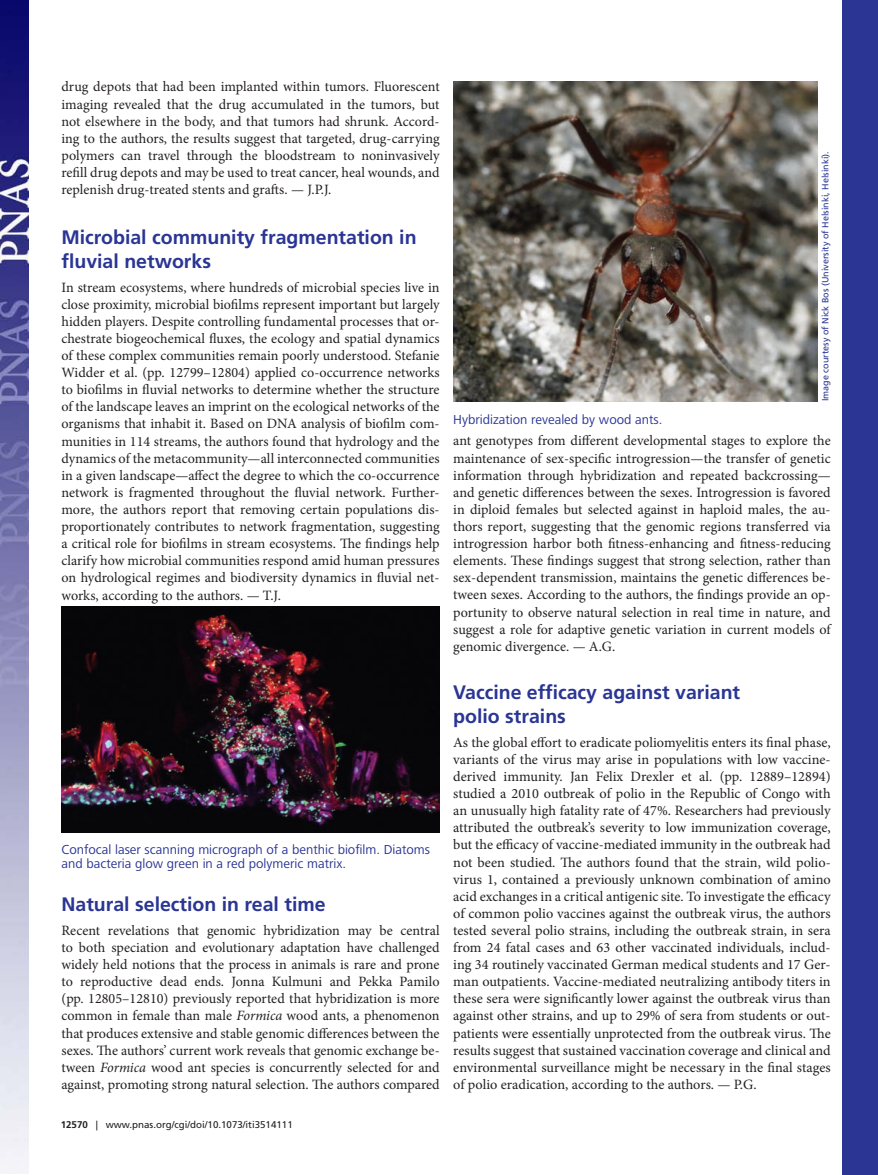
<style>
.page{position:relative;width:878px;height:1175px;background:#fff}
.page>*{position:absolute;margin:0;border:0;box-sizing:border-box;transform-origin:0 0}
.t1{font:700 19.5px/24px "Frutiger LT Std";color:#2a3594}
.t2{font:14.25px/17.1px "Minion Pro";color:#231f20;text-align:justify}
.t3{font:13.5px/14.2px "Frutiger Next LTCE";color:#2a3594}
.t4{font:9.75px "Frutiger LT Std";color:#231f20}
.t5{font:9px "Frutiger LT Std";color:#2a3594}
.s1{font-style:italic}
.s2{font-weight:700}
</style>
<div class="page">
<img style="left:0;top:0;width:28px;height:1173px">
<div style="left:841px;top:0;width:37px;height:1174px;background:#2a3594"></div>
<img style="left:62px;top:607px;width:377px;height:225px">
<img style="left:453px;top:82px;width:364px;height:319px">
<p class="t2" style="left:61px;top:78px;width:380px">drug depots that had been implanted within tumors. Fluorescent imaging revealed that the drug accumulated in the tumors, but not elsewhere in the body, and that tumors had shrunk. Accord&shy;ing to the authors, the results suggest that targeted, drug-carrying polymers can travel through the bloodstream to noninvasively refill drug depots and may be used to treat cancer, heal wounds, and replenish drug-treated stents and grafts. — J.P.J.</p>
<h1 class="t1" style="left:61px;top:225px;width:357px">Microbial community fragmentation in fluvial networks</h1>
<p class="t2" style="left:61px;top:278px;width:380px">In stream ecosystems, where hundreds of microbial species live in close proximity, microbial biofilms represent important but largely hidden players. Despite controlling fundamental processes that or&shy;chestrate biogeochemical fluxes, the ecology and spatial dynamics of these complex communities remain poorly understood. Stefanie Widder et al. (pp. 12799–12804) applied co-occurrence networks to biofilms in fluvial networks to determine whether the structure of the landscape leaves an imprint on the ecological networks of the organisms that inhabit it. Based on DNA analysis of biofilm com&shy;munities in 114 streams, the authors found that hydrology and the dynamics of the metacommunity—all interconnected communities in a given landscape—affect the degree to which the co-occurrence network is fragmented throughout the fluvial network. Further&shy;more, the authors report that removing certain populations dis&shy;proportionately contributes to network fragmentation, suggesting a critical role for biofilms in stream ecosystems. The findings help clarify how microbial communities respond amid human pressures on hydrological regimes and biodiversity dynamics in fluvial net&shy;works, according to the authors. — T.J.</p>
<p class="t3" style="left:61px;top:842px;width:370px">Confocal laser scanning micrograph of a benthic biofilm. Diatoms and bacteria glow green in a red polymeric matrix.</p>
<h1 class="t1" style="left:61px;top:892px;width:266px">Natural selection in real time</h1>
<p class="t2" style="left:61px;top:921px;width:380px">Recent revelations that genomic hybridization may be central to both speciation and evolutionary adaptation have challenged widely held notions that the process in animals is rare and prone to reproductive dead ends. Jonna Kulmuni and Pekka Pamilo (pp. 12805–12810) previously reported that hybridization is more common in female than male <span class="s1">Formica</span> wood ants, a phenomenon that produces extensive and stable genomic differences between the sexes. The authors’ current work reveals that genomic exchange be&shy;tween <span class="s1">Formica</span> wood ant species is concurrently selected for and against, promoting strong natural selection. The authors compared</p>
<p class="t4" style="left:61px;top:1119px;width:233px"><span class="s2">12570</span> | www.pnas.org/cgi/doi/10.1073/iti3514111</p>
<p class="t3" style="left:453px;top:412px;width:211px">Hybridization revealed by wood ants.</p>
<p class="t5" style="left:820px;top:401px;width:252px;rotate:-90deg">Image courtesy of Nick Bos (University of Helsinki, Helsinki).</p>
<p class="t2" style="left:453px;top:432px;width:379px">ant genotypes from different developmental stages to explore the maintenance of sex-specific introgression—the transfer of genetic information through hybridization and repeated backcrossing— and genetic differences between the sexes. Introgression is favored in diploid females but selected against in haploid males, the au&shy;thors report, suggesting that the genomic regions transferred via introgression harbor both fitness-enhancing and fitness-reducing elements. These findings suggest that strong selection, rather than sex-dependent transmission, maintains the genetic differences be&shy;tween sexes. According to the authors, the findings provide an op&shy;portunity to observe natural selection in real time in nature, and suggest a role for adaptive genetic variation in current models of genomic divergence. — A.G.</p>
<h1 class="t1" style="left:453px;top:680px;width:288px">Vaccine efficacy against variant polio strains</h1>
<p class="t2" style="left:453px;top:733px;width:379px">As the global effort to eradicate poliomyelitis enters its final phase, variants of the virus may arise in populations with low vaccine&shy;derived immunity. Jan Felix Drexler et al. (pp. 12889–12894) studied a 2010 outbreak of polio in the Republic of Congo with an unusually high fatality rate of 47%. Researchers had previously attributed the outbreak’s severity to low immunization coverage, but the efficacy of vaccine-mediated immunity in the outbreak had not been studied. The authors found that the strain, wild polio&shy;virus 1, contained a previously unknown combination of amino acid exchanges in a critical antigenic site. To investigate the efficacy of common polio vaccines against the outbreak virus, the authors tested several polio strains, including the outbreak strain, in sera from 24 fatal cases and 63 other vaccinated individuals, includ&shy;ing 34 routinely vaccinated German medical students and 17 Ger&shy;man outpatients. Vaccine-mediated neutralizing antibody titers in these sera were significantly lower against the outbreak virus than against other strains, and up to 29% of sera from students or out&shy;patients were essentially unprotected from the outbreak virus. The results suggest that sustained vaccination coverage and clinical and environmental surveillance might be necessary in the final stages of polio eradication, according to the authors. — P.G.</p>
</div>
